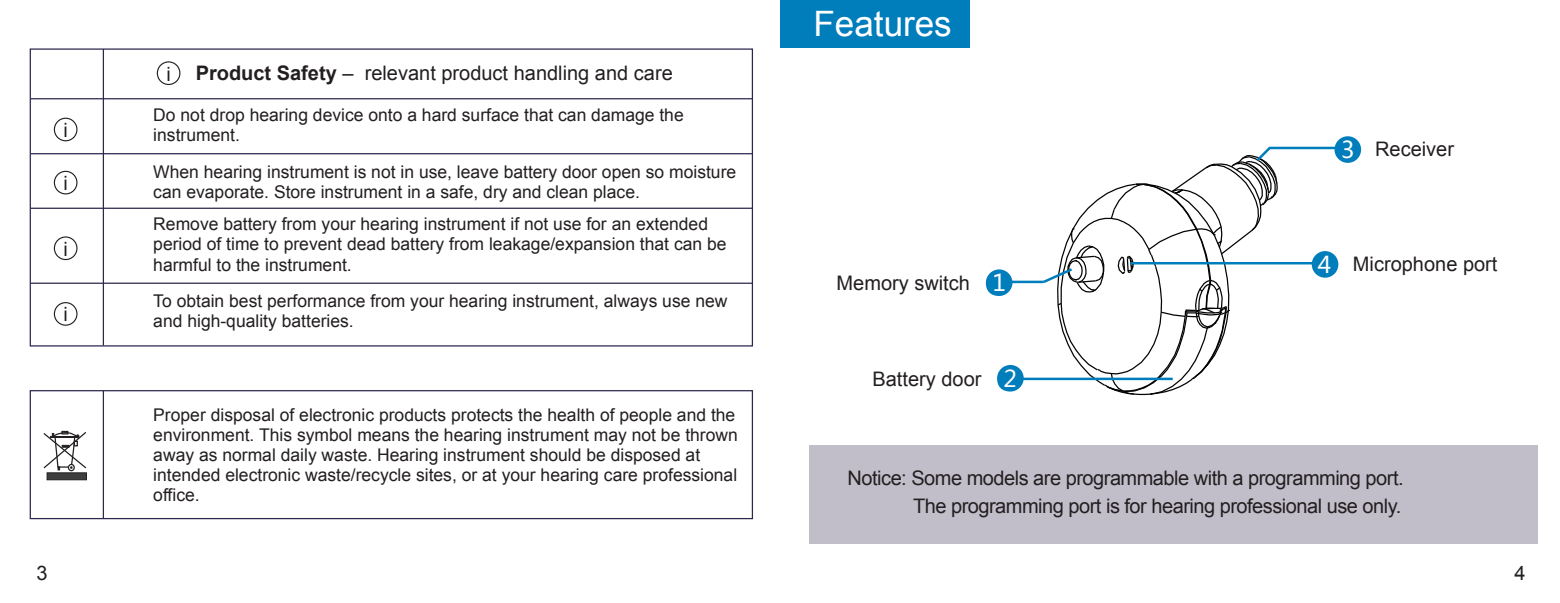
<style>
.page{position:relative;width:1560px;height:603px;background:#fff}
.page>*{position:absolute;margin:0;border:0;box-sizing:border-box;transform-origin:0 0}
.t1{font:35px "Arial";color:#fff}
.t2{font:23px "Microsoft Ya Hei";color:#fff}
.t3{font:20px/27.5px "Arial";letter-spacing:-.025em;color:#231f20;text-align:right}
.t4{font:20px "Arial";color:#231f20}
.t5{font:19.75px "Arial";color:#231f20}
.t6{font:17.5px/20px "Arial";color:#231f20}
.s1{font-weight:700}
.s2{font-family:"Microsoft Ya Hei";font-size:23px;color:#fff}
</style>
<div class="page">
<div style="left:996px;top:365px;width:27px;height:26px;background:#007dbb;border-radius:50%"></div>
<div style="left:1334px;top:136px;width:26px;height:27px;background:#007dbb;border-radius:50%"></div>
<div style="left:1311px;top:251px;width:27px;height:26px;background:#007dbb;border-radius:50%"></div>
<div style="left:985px;top:269px;width:27px;height:27px;background:#007dbb;border-radius:50%"></div>
<hr style="left:1021px;top:377px;width:151px;height:3px;background:#007dbb">
<hr style="left:1008px;top:280px;width:35px;height:3px;background:#007dbb">
<svg style="left:1040px;top:145px;width:297px;height:250px"></svg>
<div style="left:809px;top:445px;width:728px;height:98px;background:#c1beca"></div>
<hr style="left:30px;top:98px;width:722px;height:1px;background:#2f264e">
<hr style="left:103px;top:49px;width:1px;height:296px;background:#2f264e">
<hr style="left:30px;top:153px;width:722px;height:1px;background:#2f264e">
<hr style="left:30px;top:207px;width:722px;height:2px;background:#2f264e">
<hr style="left:30px;top:282px;width:722px;height:2px;background:#2f264e">
<svg style="left:157px;top:61px;width:23px;height:24px"></svg>
<svg style="left:54px;top:118px;width:23px;height:23px"></svg>
<svg style="left:54px;top:171px;width:23px;height:23px"></svg>
<svg style="left:54px;top:236px;width:23px;height:24px"></svg>
<svg style="left:54px;top:302px;width:23px;height:23px"></svg>
<div style="left:30px;top:390px;width:723px;height:129px;border:1px solid #2f264e"></div>
<hr style="left:103px;top:390px;width:1px;height:128px;background:#2f264e">
<div style="left:68px;top:463px;width:7px;height:8px;border:1px solid #231f20;border-radius:50%"></div>
<svg style="left:43px;top:430px;width:44px;height:40px"></svg>
<div style="left:47px;top:472px;width:40px;height:8px;background:#3e3e3f;border:1px solid #231f20"></div>
<div style="left:780px;top:0;width:189px;height:47px;background:#007dbb"></div>
<p class="t5" style="left:63px;top:117px;width:6px">i</p>
<p class="t5" style="left:63px;top:170px;width:6px">i</p>
<p class="t5" style="left:63px;top:236px;width:6px">i</p>
<p class="t5" style="left:63px;top:301px;width:6px">i</p>
<p class="t4" style="left:196px;top:59px;width:478px"><span class="s1">Product Safety</span> – relevant product handling and care</p>
<p class="t6" style="left:153px;top:105px;width:532px">Do not drop hearing device onto a hard surface that can damage the instrument.</p>
<p class="t6" style="left:153px;top:162px;width:584px">When hearing instrument is not in use, leave battery door open so moisture can evaporate. Store instrument in a safe, dry and clean place.</p>
<p class="t6" style="left:153px;top:214px;width:574px">Remove battery from your hearing instrument if not use for an extended period of time to prevent dead battery from leakage/expansion that can be harmful to the instrument.</p>
<p class="t6" style="left:153px;top:291px;width:575px">To obtain best performance from your hearing instrument, always use new and high-quality batteries.</p>
<p class="t5" style="left:166px;top:61px;width:6px">i</p>
<p class="t6" style="left:153px;top:404px;width:586px">Proper disposal of electronic products protects the health of people and the environment. This symbol means the hearing instrument may not be thrown away as normal daily waste. Hearing instrument should be disposed at intended electronic waste/recycle sites, or at your hearing care professional office.</p>
<h1 class="t1" style="left:813px;top:1px;width:140px">Features</h1>
<p class="t4" style="left:836px;top:269px;width:135px">Memory switch</p>
<h2 class="t2" style="left:992px;top:267px;width:15px">1</h2>
<p class="t4" style="left:872px;top:366px;width:146px">Battery door <span class="s2">2</span></p>
<h2 class="t2" style="left:1340px;top:134px;width:15px">3</h2>
<p class="t4" style="left:1374px;top:136px;width:80px">Receiver</p>
<h2 class="t2" style="left:1317px;top:248px;width:15px">4</h2>
<p class="t4" style="left:1352px;top:251px;width:146px">Microphone port</p>
<p class="t3" style="left:847px;top:464px;width:557px">Notice: Some models are programmable with a programming port.<br>The programming port is for hearing professional use only.</p>
<p class="t3" style="left:37px;top:559px;width:13px">3</p>
<p class="t3" style="left:1514px;top:559px;width:13px">4</p>
</div>
